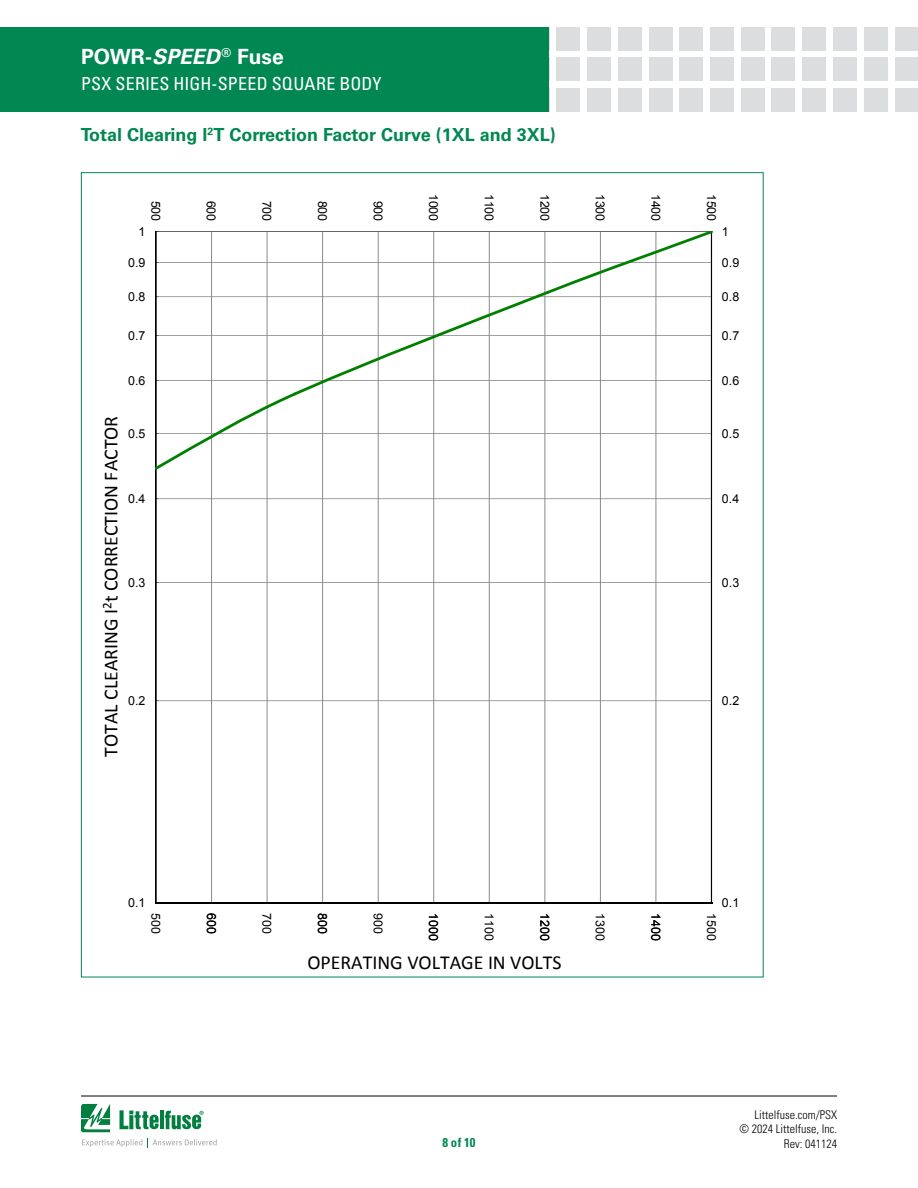
<style>
.page{position:relative;width:918px;height:1188px;background:#fff}
.page>*{position:absolute;margin:0;border:0;box-sizing:border-box;transform-origin:0 0}
.t1{font:700 21px "Univers LT Std";letter-spacing:.005em;color:#fff}
.t2{font:19.8px "Calibri";color:#000}
.Green_Subheads{font:700 18px "Univers LT Std";color:#008752}
.t3{font:condensed 18px "Univers LT Std";letter-spacing:.01em;color:#fff}
.t4{font:700 condensed 12.75px "Univers LT Std";color:#008752}
.t5{font:12.45px "Arial";color:#000}
.t6{font:300 condensed 12px/14.4px "Univers LT Std";color:#000;text-align:right}
.s1{font-style:italic}
</style>
<div class="page">
<svg style="left:81px;top:1104px;width:29px;height:28px"></svg>
<hr style="left:160px;top:1111px;width:4px;height:18px;background:#027f40">
<svg style="left:165px;top:1111px;width:39px;height:18px"></svg>
<svg style="left:120px;top:1110px;width:39px;height:19px"></svg>
<svg style="left:82px;top:1139px;width:60px;height:8px"></svg>
<svg style="left:152px;top:1139px;width:65px;height:7px"></svg>
<hr style="left:81px;top:1096px;width:756px;height:1px;background:#000">
<div style="left:557px;top:27px;width:23px;height:23px;background:#dcddde"></div>
<div style="left:557px;top:58px;width:23px;height:23px;background:#dcddde"></div>
<div style="left:557px;top:88px;width:23px;height:24px;background:#dcddde"></div>
<div style="left:587px;top:27px;width:24px;height:23px;background:#dcddde"></div>
<div style="left:587px;top:58px;width:24px;height:23px;background:#dcddde"></div>
<div style="left:587px;top:88px;width:24px;height:24px;background:#dcddde"></div>
<div style="left:618px;top:27px;width:24px;height:23px;background:#dcddde"></div>
<div style="left:618px;top:58px;width:24px;height:23px;background:#dcddde"></div>
<div style="left:618px;top:88px;width:24px;height:24px;background:#dcddde"></div>
<div style="left:649px;top:27px;width:23px;height:23px;background:#dcddde"></div>
<div style="left:649px;top:58px;width:23px;height:23px;background:#dcddde"></div>
<div style="left:649px;top:88px;width:23px;height:24px;background:#dcddde"></div>
<div style="left:679px;top:27px;width:24px;height:23px;background:#dcddde"></div>
<div style="left:679px;top:58px;width:24px;height:23px;background:#dcddde"></div>
<div style="left:679px;top:88px;width:24px;height:24px;background:#dcddde"></div>
<div style="left:710px;top:27px;width:24px;height:23px;background:#dcddde"></div>
<div style="left:710px;top:58px;width:24px;height:23px;background:#dcddde"></div>
<div style="left:710px;top:88px;width:24px;height:24px;background:#dcddde"></div>
<div style="left:741px;top:27px;width:23px;height:23px;background:#dcddde"></div>
<div style="left:741px;top:58px;width:23px;height:23px;background:#dcddde"></div>
<div style="left:741px;top:88px;width:23px;height:24px;background:#dcddde"></div>
<div style="left:772px;top:27px;width:23px;height:23px;background:#dcddde"></div>
<div style="left:772px;top:58px;width:23px;height:23px;background:#dcddde"></div>
<div style="left:772px;top:88px;width:23px;height:24px;background:#dcddde"></div>
<div style="left:833px;top:27px;width:24px;height:23px;background:#dcddde"></div>
<div style="left:833px;top:58px;width:24px;height:23px;background:#dcddde"></div>
<div style="left:833px;top:88px;width:24px;height:24px;background:#dcddde"></div>
<div style="left:802px;top:27px;width:24px;height:23px;background:#dcddde"></div>
<div style="left:802px;top:58px;width:24px;height:23px;background:#dcddde"></div>
<div style="left:802px;top:88px;width:24px;height:24px;background:#dcddde"></div>
<div style="left:864px;top:27px;width:23px;height:23px;background:#dcddde"></div>
<div style="left:864px;top:58px;width:23px;height:23px;background:#dcddde"></div>
<div style="left:864px;top:88px;width:23px;height:24px;background:#dcddde"></div>
<div style="left:895px;top:27px;width:23px;height:23px;background:#dcddde"></div>
<div style="left:895px;top:58px;width:23px;height:23px;background:#dcddde"></div>
<div style="left:895px;top:88px;width:23px;height:24px;background:#dcddde"></div>
<div style="left:0;top:27px;width:549px;height:85px;background:#008752"></div>
<hr style="left:155px;top:232px;width:1px;height:671px;background:#868686">
<svg style="left:156px;top:232px;width:556px;height:672px"></svg>
<h1 class="t1" style="left:81px;top:44px;width:204px">POWR-<span class="s1">SPEED</span><sup>®</sup> Fuse</h1>
<h3 class="t3" style="left:81px;top:72px;width:302px">PSX SERIES HIGH-SPEED SQUARE BODY</h3>
<p class="Green_Subheads" style="left:81px;top:124px;width:476px">Total Clearing l<sup>2</sup>T Correction Factor Curve (1XL and 3XL)</p>
<p class="t5" style="left:164px;top:201px;width:22px;rotate:90deg">500</p>
<p class="t5" style="left:220px;top:201px;width:22px;rotate:90deg">600</p>
<p class="t5" style="left:275px;top:201px;width:22px;rotate:90deg">700</p>
<p class="t5" style="left:331px;top:201px;width:22px;rotate:90deg">800</p>
<p class="t5" style="left:386px;top:201px;width:22px;rotate:90deg">900</p>
<p class="t5" style="left:139px;top:224px;width:8px">1</p>
<p class="t5" style="left:128px;top:254px;width:19px">0.9</p>
<p class="t5" style="left:128px;top:289px;width:19px">0.8</p>
<p class="t5" style="left:128px;top:328px;width:19px">0.7</p>
<p class="t5" style="left:128px;top:373px;width:19px">0.6</p>
<p class="t2" style="left:98px;top:757px;width:342px;rotate:-90deg">TOTAL CLEARING I<sup>2</sup>t CORRECTION FACTOR</p>
<p class="t5" style="left:128px;top:426px;width:19px">0.5</p>
<p class="t5" style="left:128px;top:491px;width:19px">0.4</p>
<p class="t5" style="left:128px;top:575px;width:19px">0.3</p>
<p class="t5" style="left:128px;top:693px;width:19px">0.2</p>
<p class="t5" style="left:442px;top:194px;width:29px;rotate:90deg">1000</p>
<p class="t5" style="left:497px;top:194px;width:29px;rotate:90deg">1100</p>
<p class="t5" style="left:553px;top:194px;width:29px;rotate:90deg">1200</p>
<p class="t5" style="left:608px;top:194px;width:29px;rotate:90deg">1300</p>
<p class="t5" style="left:664px;top:194px;width:29px;rotate:90deg">1400</p>
<p class="t5" style="left:720px;top:194px;width:29px;rotate:90deg">1500</p>
<p class="t5" style="left:722px;top:224px;width:8px">1</p>
<p class="t5" style="left:722px;top:254px;width:19px">0.9</p>
<p class="t5" style="left:722px;top:289px;width:19px">0.8</p>
<p class="t5" style="left:722px;top:328px;width:19px">0.7</p>
<p class="t5" style="left:722px;top:373px;width:19px">0.6</p>
<p class="t5" style="left:722px;top:426px;width:19px">0.5</p>
<p class="t5" style="left:722px;top:491px;width:19px">0.4</p>
<p class="t5" style="left:722px;top:575px;width:19px">0.3</p>
<p class="t5" style="left:722px;top:693px;width:19px">0.2</p>
<p class="t5" style="left:128px;top:895px;width:19px">0.1</p>
<p class="t5" style="left:722px;top:895px;width:19px">0.1</p>
<p class="t5" style="left:164px;top:913px;width:22px;rotate:90deg">500</p>
<p class="t5" style="left:220px;top:913px;width:22px;rotate:90deg">600</p>
<p class="t5" style="left:275px;top:913px;width:22px;rotate:90deg">700</p>
<p class="t5" style="left:331px;top:913px;width:22px;rotate:90deg">800</p>
<p class="t5" style="left:386px;top:913px;width:22px;rotate:90deg">900</p>
<p class="t5" style="left:442px;top:913px;width:29px;rotate:90deg">1000</p>
<p class="t5" style="left:497px;top:913px;width:29px;rotate:90deg">1100</p>
<p class="t5" style="left:553px;top:913px;width:29px;rotate:90deg">1200</p>
<p class="t5" style="left:608px;top:913px;width:29px;rotate:90deg">1300</p>
<p class="t5" style="left:664px;top:913px;width:29px;rotate:90deg">1400</p>
<p class="t5" style="left:720px;top:913px;width:29px;rotate:90deg">1500</p>
<p class="t2" style="left:307px;top:950px;width:256px">OPERATING VOLTAGE IN VOLTS</p>
<p class="t6" style="left:739px;top:1107px;width:99px">Littelfuse.com/PSX<br>© 2024 Littelfuse, Inc.</p>
<p class="t4" style="left:443px;top:1134px;width:34px">8 of 10</p>
<p class="t6" style="left:784px;top:1136px;width:55px">Rev: 041124</p>
</div>
